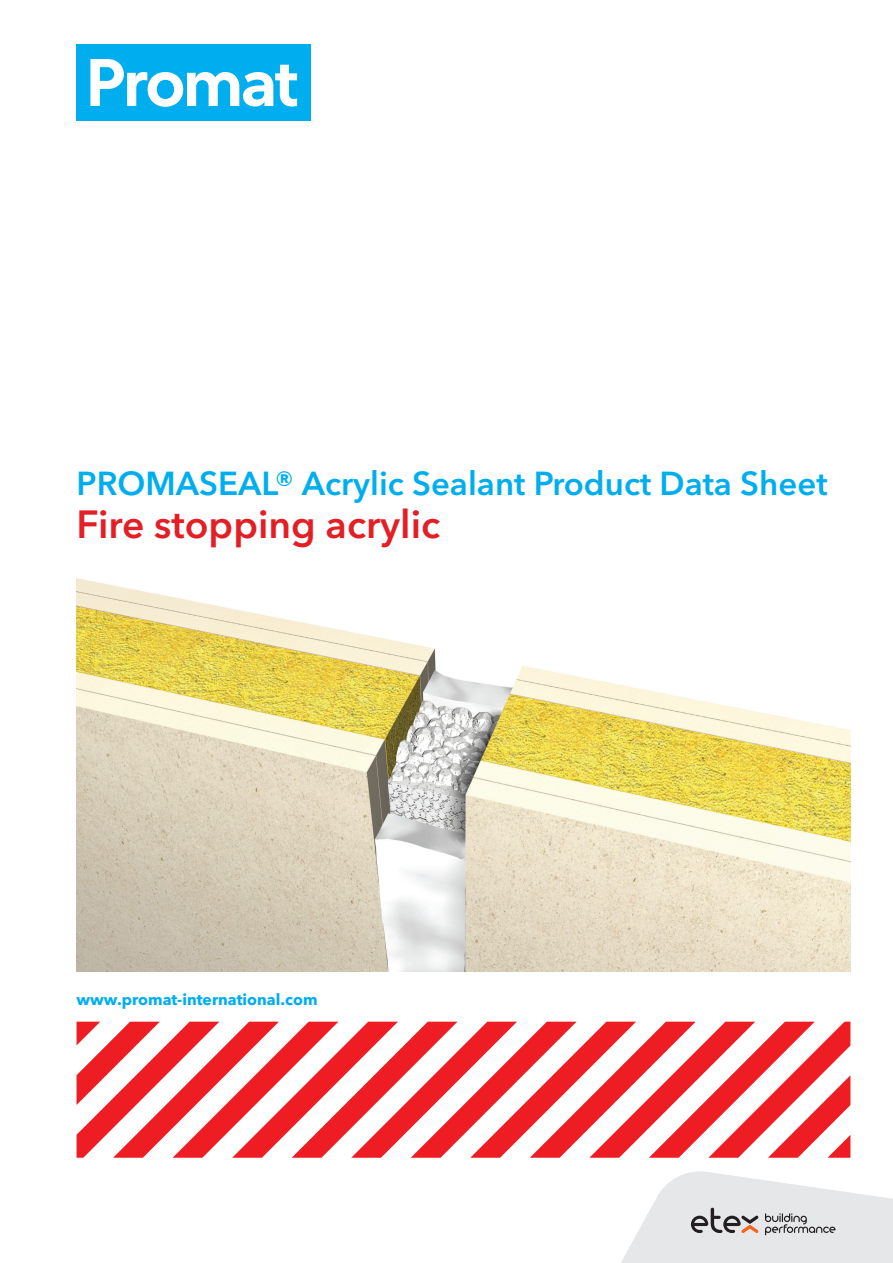
<style>
.page{position:relative;width:893px;height:1263px;background:#fff}
.page>*{position:absolute;margin:0;border:0;box-sizing:border-box;transform-origin:0 0}
.Headline-26_10_Demi{font:600 39px "Avenir Next W1 G";color:#e41e25}
.Headline-26_10_Demi-2{font:600 33px "Avenir Next W1 G";color:#00aeef}
.t1{font:700 15.75px "Avenir Next W1 G";color:#00aeef}
</style>
<div class="page">
<svg style="left:621px;top:1171px;width:272px;height:92px"></svg>
<div style="left:77px;top:45px;width:234px;height:76px;background:#00aeef"></div>
<svg style="left:90px;top:59px;width:207px;height:48px"></svg>
<img style="left:77px;top:578px;width:773px;height:394px">
<svg style="left:77px;top:1022px;width:773px;height:136px"></svg>
<p class="Headline-26_10_Demi-2" style="left:77px;top:464px;width:753px">PROMASEAL® Acrylic Sealant Product Data Sheet</p>
<p class="Headline-26_10_Demi" style="left:77px;top:501px;width:365px">Fire stopping acrylic</p>
<p class="t1" style="left:77px;top:989px;width:243px">www.promat-international.com</p>
</div>
